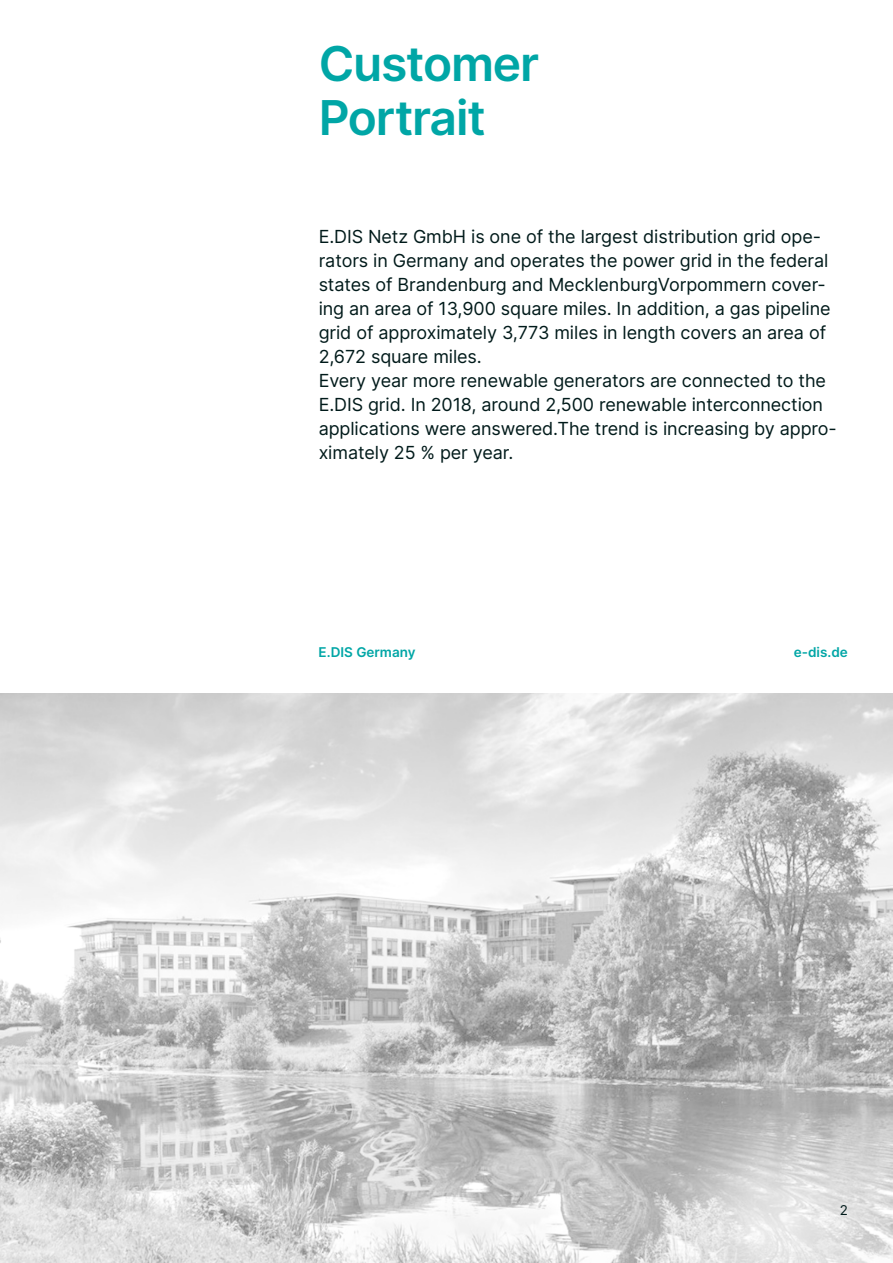
<style>
.page{position:relative;width:893px;height:1263px;background:#fff}
.page>*{position:absolute;margin:0;border:0;box-sizing:border-box;transform-origin:0 0}
.t1{font:600 48px/54px "Inter";letter-spacing:-.025em;color:#00a6a6}
.t2{font:18px/24px "Inter";letter-spacing:-.005em;color:#001a1a}
.t3{font:600 13.5px "Inter";color:#00a6a6}
.t4{font:13.5px "Inter";color:#001a1a}
</style>
<div class="page">
<img style="left:0;top:693px;width:893px;height:570px">
<h1 class="t1" style="left:319px;top:35px;width:222px">Customer<br>Portrait</h1>
<p class="t2" style="left:319px;top:224px;width:520px">E.DIS Netz GmbH is one of the largest distribution grid ope&shy;rators in Germany and operates the power grid in the federal states of Brandenburg and MecklenburgVorpommern cover&shy;ing an area of 13,900 square miles. In addition, a gas pipeline grid of approximately 3,773 miles in length covers an area of 2,672 square miles.<br>Every year more renewable generators are connected to the E.DIS grid. In 2018, around 2,500 renewable interconnection applications were answered.The trend is increasing by appro&shy;ximately 25 % per year.</p>
<p class="t3" style="left:319px;top:642px;width:98px">E.DIS Germany</p>
<p class="t3" style="left:794px;top:642px;width:56px">e-dis.de</p>
<p class="t4" style="left:840px;top:1200px;width:10px">2</p>
</div>
